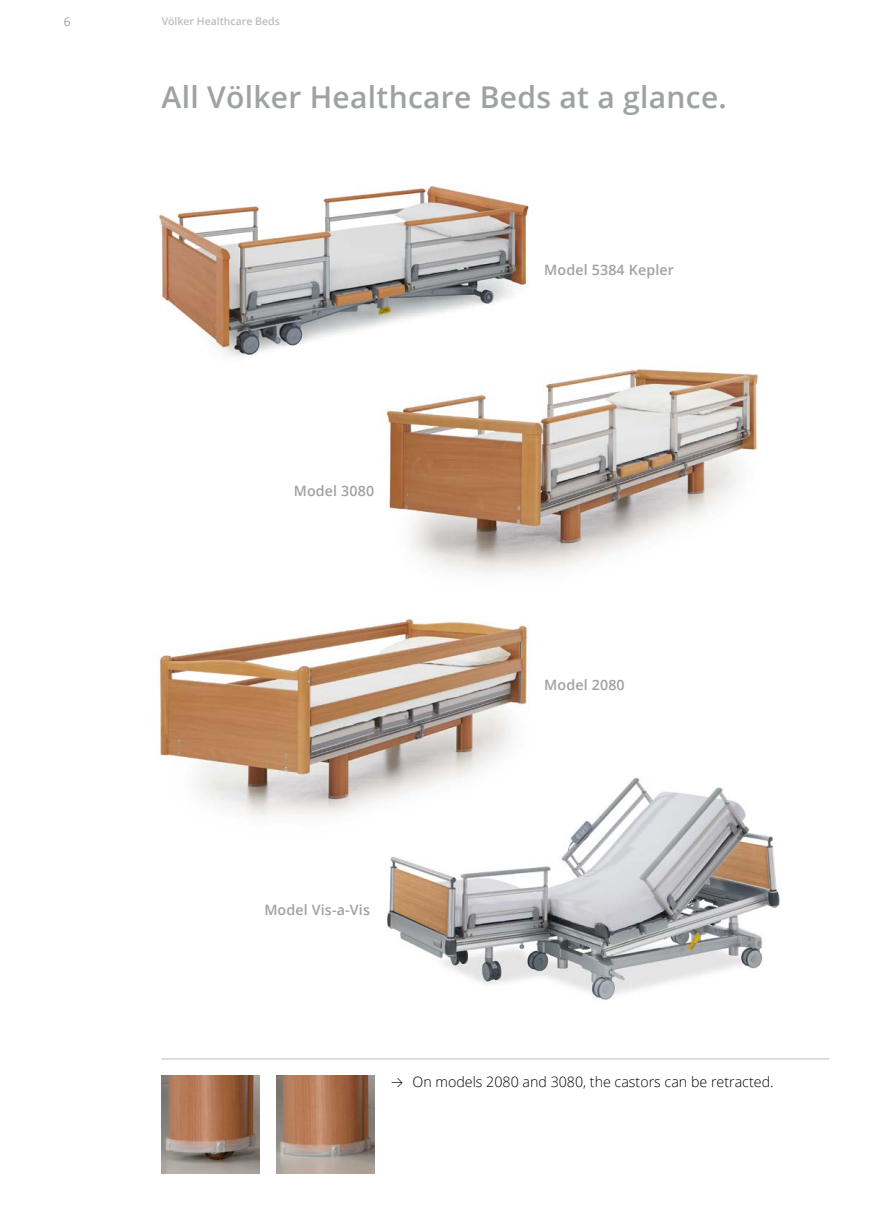
<style>
.page{position:relative;width:893px;height:1212px;background:#fff}
.page>*{position:absolute;margin:0;border:0;box-sizing:border-box;transform-origin:0 0}
.t1{font:600 30px "Open Sans";letter-spacing:.01em;color:#9da2a2}
.t2{font:600 14.25px "Open Sans";letter-spacing:.01em;color:#9da2a2}
.t3{font:300 14.25px "Open Sans";color:#000}
.t4{font:12px "Open Sans";color:#9da2a2}
.t5{font:600 10.5px "Open Sans";color:#b9bebe}
.s1{font-family:"Akkurat Std"}
</style>
<div class="page">
<img style="left:386px;top:369px;width:373px;height:204px">
<img style="left:162px;top:1076px;width:97px;height:98px">
<img style="left:276px;top:1076px;width:98px;height:98px">
<img style="left:159px;top:186px;width:406px;height:193px">
<img style="left:387px;top:777px;width:395px;height:223px">
<img style="left:151px;top:618px;width:439px;height:256px">
<hr style="left:162px;top:1058px;width:667px;height:1px;background:#b9bebe">
<p class="t4" style="left:64px;top:14px;width:8px">6</p>
<p class="t5" style="left:162px;top:14px;width:120px">Völker Healthcare Beds</p>
<h1 class="t1" style="left:162px;top:77px;width:567px">All Völker Healthcare Beds at a glance.</h1>
<p class="t2" style="left:294px;top:481px;width:82px">Model 3080</p>
<p class="t2" style="left:544px;top:260px;width:131px">Model 5384 Kepler</p>
<p class="t2" style="left:544px;top:675px;width:82px">Model 2080</p>
<p class="t2" style="left:264px;top:900px;width:107px">Model Vis-a-Vis</p>
<p class="t3" style="left:391px;top:1072px;width:384px"><span class="s1">→</span> On models 2080 and 3080, the castors can be retracted.</p>
</div>
